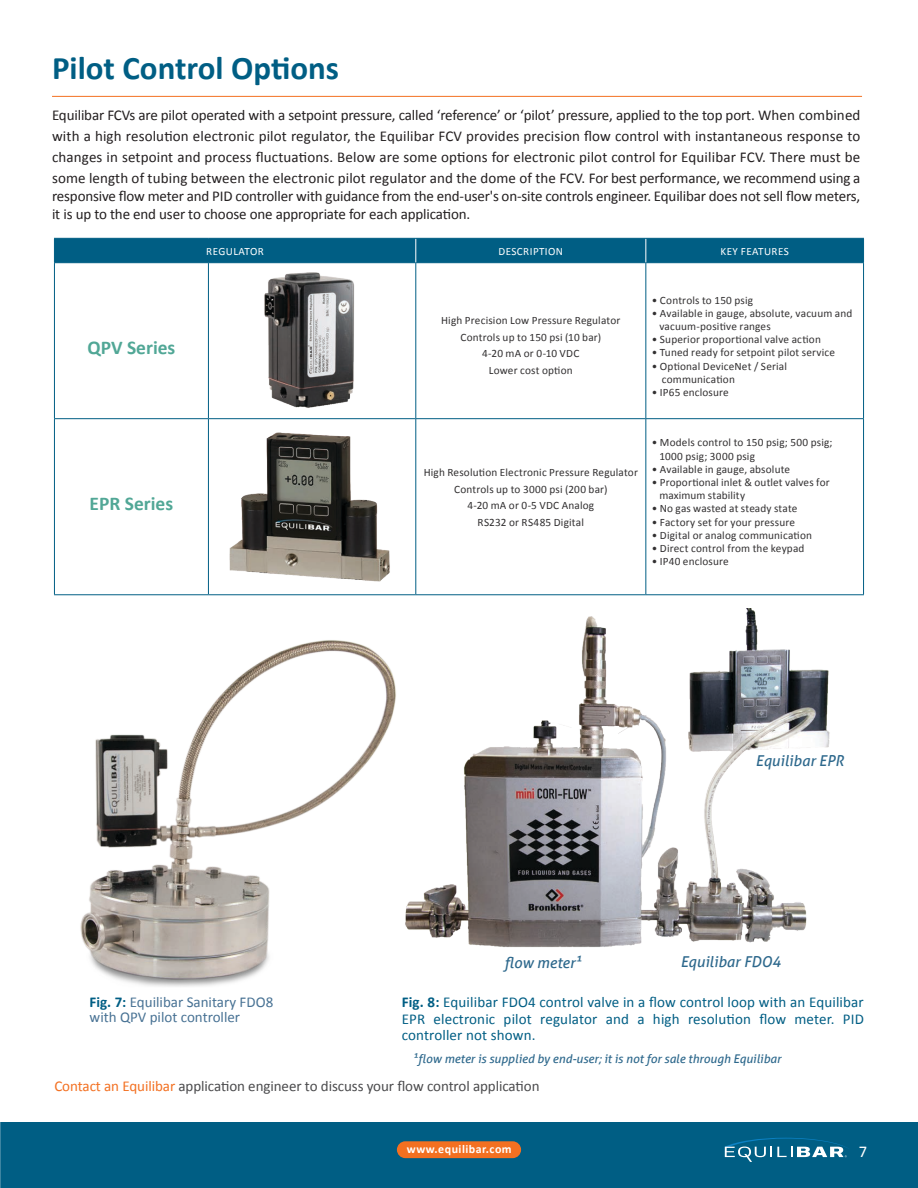
<style>
.page{position:relative;width:918px;height:1188px;background:#fff}
.page>*{position:absolute;margin:0;border:0;box-sizing:border-box;transform-origin:0 0}
.t1{font:700 33px "Calibri";color:#005e84}
.t2{font:700 19.5px "Calibri";color:#51a796}
.t3{font:16.5px "Calibri";color:#fff}
.t4{font:15px/21px "Calibri";letter-spacing:-.01em;color:#231f20;text-align:justify}
.t5{font:15px/16.5px "Calibri";letter-spacing:.01em;color:#005e84;text-align:justify}
.t6{font:15px "Calibri";letter-spacing:-.005em;color:#4b4b4d}
.t7{font:15px/15px "Calibri";color:#487294}
.t8{font:italic 15px "Aller";color:#2d688c}
.t9{font:italic 12px "Aller";color:#2d688c}
.t10{font:700 12px "Calibri";letter-spacing:.04em;color:#fff}
.t11{font:11.25px/16.5px "Calibri";letter-spacing:.015em;color:#323031}
.t12{font:11.1px "Calibri";letter-spacing:.04em;color:#fff}
.s1{font-weight:700;color:#005e84}
.s2{font-weight:700}
.s3{color:#f37021}
</style>
<div class="page">
<div style="left:0;top:1122px;width:918px;height:66px;background:#005e84"></div>
<svg style="left:725px;top:1138px;width:125px;height:24px;background:#2c7b9b"></svg>
<div style="left:397px;top:1141px;width:124px;height:17px;background:#f37021;border-radius:8px"></div>
<img style="left:229px;top:432px;width:161px;height:150px">
<hr style="left:52px;top:96px;width:810px;height:1px;background:#f37021">
<hr style="left:54px;top:263px;width:1px;height:155px;background:#005e84">
<hr style="left:208px;top:263px;width:1px;height:155px;background:#005e84">
<hr style="left:415px;top:263px;width:1px;height:155px;background:#005e84">
<hr style="left:645px;top:263px;width:1px;height:155px;background:#005e84">
<hr style="left:863px;top:263px;width:1px;height:155px;background:#005e84">
<hr style="left:54px;top:418px;width:154px;height:1px;background:#005e84">
<hr style="left:54px;top:419px;width:1px;height:175px;background:#005e84">
<hr style="left:208px;top:418px;width:208px;height:1px;background:#005e84">
<hr style="left:208px;top:419px;width:1px;height:175px;background:#005e84">
<hr style="left:416px;top:418px;width:230px;height:1px;background:#005e84">
<hr style="left:415px;top:419px;width:1px;height:175px;background:#005e84">
<hr style="left:646px;top:418px;width:218px;height:1px;background:#005e84">
<hr style="left:645px;top:419px;width:1px;height:175px;background:#005e84">
<hr style="left:863px;top:419px;width:1px;height:175px;background:#005e84">
<hr style="left:54px;top:594px;width:154px;height:1px;background:#005e84">
<hr style="left:208px;top:594px;width:208px;height:1px;background:#005e84">
<hr style="left:416px;top:594px;width:230px;height:1px;background:#005e84">
<hr style="left:646px;top:594px;width:218px;height:1px;background:#005e84">
<svg style="left:54px;top:238px;width:810px;height:25px;background:#015f84"></svg>
<img style="left:245px;top:252px;width:125px;height:156px">
<img style="left:405px;top:609px;width:425px;height:338px">
<img style="left:80px;top:640px;width:316px;height:347px">
<h1 class="t1" style="left:52px;top:47px;width:288px">Pilot Control Options</h1>
<p class="t4" style="left:52px;top:105px;width:810px">Equilibar FCVs are pilot operated with a setpoint pressure, called ‘reference’ or ‘pilot’ pressure, applied to the top port. When combined with a high resolution electronic pilot regulator, the Equilibar FCV provides precision flow control with instantaneous response to changes in setpoint and process fluctuations. Below are some options for electronic pilot control for Equilibar FCV. There must be some length of tubing between the electronic pilot regulator and the dome of the FCV. For best performance, we recommend using a</p>
<h3 class="t4" style="left:52px;top:187px;width:810px;line-height:18px">responsive flow meter and PID controller with guidance from the end-user's on-site controls engineer. Equilibar does not sell flow meters, it is up to the end user to choose one appropriate for each application.</h3>
<h2 class="t2" style="left:87px;top:335px;width:89px">QPV Series</h2>
<h2 class="t2" style="left:90px;top:491px;width:85px">EPR Series</h2>
<p class="t12" style="left:206px;top:244px;width:59px">REGULATOR</p>
<p class="t12" style="left:498px;top:244px;width:66px">DESCRIPTION</p>
<p class="t12" style="left:721px;top:244px;width:70px">KEY FEATURES</p>
<p class="t11" style="left:441px;top:312px;width:181px;text-align:center">High Precision Low Pressure Regulator<br>Controls up to 150 psi (10 bar)<br>4-20 mA or 0-10 VDC<br>Lower cost option</p>
<p class="t11" style="left:652px;top:292px;width:103px">• Controls to 150 psig</p>
<p class="t11" style="left:659px;top:306px;width:195px;line-height:13.2px;text-indent:-8px">• Available in gauge, absolute, vacuum and vacuum-positive ranges</p>
<p class="t11" style="left:652px;top:331px;width:171px">• Superior proportional valve action</p>
<p class="t11" style="left:652px;top:344px;width:185px">• Tuned ready for setpoint pilot service</p>
<p class="t11" style="left:662px;top:359px;width:127px;line-height:13.2px;text-indent:-10px">• Optional DeviceNet / Serial communication</p>
<p class="t11" style="left:652px;top:384px;width:79px">• IP65 enclosure</p>
<p class="t11" style="left:424px;top:464px;width:216px;text-align:center">High Resolution Electronic Pressure Regulator<br>Controls up to 3000 psi (200 bar)<br>4-20 mA or 0-5 VDC Analog<br>RS232 or RS485 Digital</p>
<p class="t11" style="left:659px;top:436px;width:175px;line-height:13.2px;text-indent:-8px">• Models control to 150 psig; 500 psig;<br>1000 psig; 3000 psig</p>
<p class="t11" style="left:652px;top:461px;width:140px">• Available in gauge, absolute</p>
<p class="t11" style="left:659px;top:476px;width:172px;line-height:13.2px;text-indent:-8px">• Proportional inlet &amp; outlet valves for maximum stability</p>
<p class="t11" style="left:652px;top:500px;width:147px">• No gas wasted at steady state</p>
<p class="t11" style="left:652px;top:514px;width:145px">• Factory set for your pressure</p>
<p class="t11" style="left:652px;top:527px;width:162px">• Digital or analog communication</p>
<p class="t11" style="left:652px;top:540px;width:154px">• Direct control from the keypad</p>
<p class="t11" style="left:652px;top:553px;width:78px">• IP40 enclosure</p>
<h3 class="t8" style="left:756px;top:752px;width:90px">Equilibar EPR</h3>
<h3 class="t8" style="left:504px;top:954px;width:79px">flow meter1</h3>
<h3 class="t8" style="left:680px;top:952px;width:102px">Equilibar FDO4</h3>
<h3 class="t7" style="left:90px;top:995px;width:185px"><span class="s1">Fig. 7:</span> Equilibar Sanitary FDO8 with QPV pilot controller</h3>
<h3 class="t5" style="left:402px;top:994px;width:464px"><span class="s2">Fig. 8:</span> Equilibar FDO4 control valve in a flow control loop with an Equilibar EPR electronic pilot regulator and a high resolution flow meter. PID controller not shown.</h3>
<p class="t9" style="left:413px;top:1052px;width:370px">1flow meter is supplied by end-user; it is not for sale through Equilibar</p>
<h3 class="t6" style="left:54px;top:1077px;width:487px"><span class="s3">Contact an Equilibar</span> application engineer to discuss your flow control application</h3>
<p class="t10" style="left:407px;top:1141px;width:106px">www.equilibar.com</p>
<h3 class="t3" style="left:859px;top:1141px;width:10px">7</h3>
</div>
